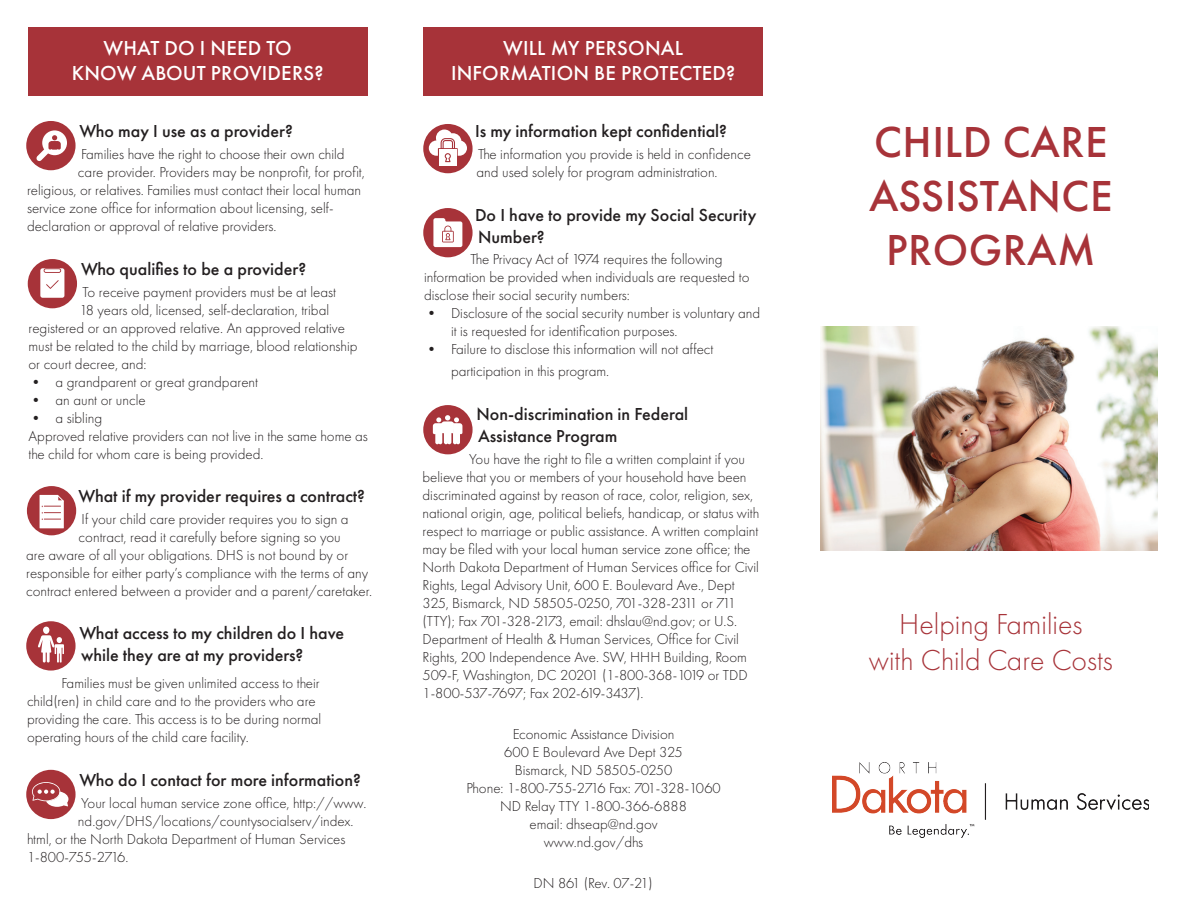
<style>
.page{position:relative;width:1188px;height:918px;background:#fff}
.page>*{position:absolute;margin:0;border:0;box-sizing:border-box;transform-origin:0 0}
.t1{font:500 45px/54px "Futura PT";letter-spacing:.01em;color:#a73339;text-align:center}
.t2{font:300 30px "Futura PT";color:#a73339}
.t3{font:500 21px "Futura PT";letter-spacing:.01em;color:#fff}
.t4{font:500 18px/21.6px "Futura PT";color:#231f20}
.t5{font:300 15px/18px "Futura PT";color:#231f20}
.t6{font:300 15px "Futura PT";letter-spacing:-.025em;color:#231f20}
</style>
<div class="page">
<div style="left:423px;top:27px;width:340px;height:68px;background:#a73339"></div>
<div style="left:28px;top:27px;width:340px;height:68px;background:#a73339"></div>
<img style="left:821px;top:326px;width:337px;height:225px">
<img style="left:833px;top:762px;width:316px;height:76px">
<div style="left:423px;top:124px;width:50px;height:49px;background:#a73339;border-radius:50%"></div>
<svg style="left:429px;top:130px;width:38px;height:37px"></svg>
<div style="left:26px;top:121px;width:50px;height:49px;background:#a73339;border-radius:50%"></div>
<div style="left:42px;top:130px;width:25px;height:25px;background:#fff;border-radius:50%"></div>
<svg style="left:36px;top:135px;width:25px;height:26px"></svg>
<div style="left:26px;top:621px;width:50px;height:50px;background:#a73339;border-radius:50%"></div>
<div style="left:43px;top:627px;width:6px;height:7px;background:#fff;border-radius:50%"></div>
<svg style="left:38px;top:635px;width:26px;height:28px"></svg>
<div style="left:26px;top:770px;width:50px;height:49px;background:#a73339;border-radius:50%"></div>
<svg style="left:32px;top:782px;width:36px;height:25px"></svg>
<div style="left:423px;top:208px;width:50px;height:49px;background:#a73339;border-radius:50%"></div>
<svg style="left:433px;top:218px;width:29px;height:29px"></svg>
<div style="left:28px;top:259px;width:49px;height:49px;background:#a73339;border-radius:50%"></div>
<div style="left:40px;top:268px;width:24px;height:30px;background:#fff;border-radius:2px"></div>
<svg style="left:44px;top:268px;width:17px;height:5px"></svg>
<svg style="left:46px;top:280px;width:13px;height:9px"></svg>
<div style="left:423px;top:405px;width:50px;height:49px;background:#a73339;border-radius:50%"></div>
<svg style="left:433px;top:415px;width:29px;height:29px"></svg>
<div style="left:27px;top:486px;width:49px;height:49px;background:#a73339;border-radius:50%"></div>
<svg style="left:40px;top:495px;width:24px;height:33px"></svg>
<p class="t3" style="left:103px;top:36px;width:190px">WHAT DO I NEED TO</p>
<p class="t3" style="left:72px;top:61px;width:253px">KNOW ABOUT PROVIDERS?</p>
<p class="t3" style="left:503px;top:36px;width:182px">WILL MY PERSONAL</p>
<p class="t3" style="left:451px;top:61px;width:286px">INFORMATION BE PROTECTED?</p>
<p class="t4" style="left:80px;top:121px;width:215px">Who may I use as a provider?</p>
<p class="t4" style="left:475px;top:121px;width:254px">Is my information kept confidential?</p>
<p class="t5" style="left:81px;top:145px;width:265px">Families have the right to choose their own child</p>
<p class="t5" style="left:78px;top:163px;width:288px">care provider. Providers may be nonprofit, for profit,</p>
<p class="t5" style="left:27px;top:181px;width:336px">religious, or relatives. Families must contact their local human</p>
<p class="t5" style="left:27px;top:199px;width:308px">service zone office for information about licensing, self-</p>
<p class="t5" style="left:27px;top:217px;width:251px">declaration or approval of relative providers.</p>
<p class="t4" style="left:81px;top:259px;width:227px">Who qualifies to be a provider?</p>
<p class="t5" style="left:82px;top:283px;width:255px">To receive payment providers must be at least</p>
<p class="t5" style="left:79px;top:301px;width:251px">18 years old, licensed, self-declaration, tribal</p>
<p class="t5" style="left:28px;top:319px;width:318px">registered or an approved relative. An approved relative</p>
<p class="t5" style="left:28px;top:337px;width:331px">must be related to the child by marriage, blood relationship</p>
<p class="t5" style="left:28px;top:355px;width:120px">or court decree, and:</p>
<p class="t5" style="left:28px;top:373px;width:231px">• a grandparent or great grandparent</p>
<p class="t5" style="left:28px;top:391px;width:119px">• an aunt or uncle</p>
<p class="t5" style="left:28px;top:409px;width:75px">• a sibling</p>
<p class="t5" style="left:28px;top:427px;width:341px">Approved relative providers can not live in the same home as the child for whom care is being provided.</p>
<p class="t4" style="left:79px;top:486px;width:288px">What if my provider requires a contract?</p>
<p class="t5" style="left:82px;top:510px;width:269px">If your child care provider requires you to sign a</p>
<p class="t5" style="left:79px;top:528px;width:264px">contract, read it carefully before signing so you</p>
<p class="t5" style="left:26px;top:546px;width:324px">are aware of all your obligations. DHS is not bound by or</p>
<p class="t5" style="left:26px;top:564px;width:343px">responsible for either party’s compliance with the terms of any</p>
<p class="t5" style="left:26px;top:582px;width:347px">contract entered between a provider and a parent/caretaker.</p>
<p class="t4" style="left:80px;top:622px;width:266px">What access to my children do I have while they are at my providers?</p>
<p class="t5" style="left:27px;top:674px;width:296px;text-indent:34px">Families must be given unlimited access to their child(ren) in child care and to the providers who are providing the care. This access is to be during normal operating hours of the child care facility.</p>
<p class="t4" style="left:80px;top:769px;width:283px">Who do I contact for more information?</p>
<p class="t5" style="left:81px;top:794px;width:287px">Your local human service zone office, http://www.</p>
<p class="t5" style="left:78px;top:812px;width:277px">nd.gov/DHS/locations/countysocialserv/index.</p>
<p class="t5" style="left:27px;top:830px;width:320px">html, or the North Dakota Department of Human Services</p>
<p class="t6" style="left:27px;top:849px;width:103px">1-800-755-2716.</p>
<p class="t5" style="left:477px;top:145px;width:276px">The information you provide is held in confidence and used solely for program administration.</p>
<p class="t4" style="left:475px;top:205px;width:283px">Do I have to provide my Social Security<br>Number?</p>
<p class="t5" style="left:424px;top:250px;width:327px;text-indent:46px">The Privacy Act of 1974 requires the following information be provided when individuals are requested to disclose their social security numbers:</p>
<p class="t5" style="left:451px;top:304px;width:311px;text-indent:-27px">• Disclosure of the social security number is voluntary and it is requested for identification purposes.</p>
<p class="t5" style="left:451px;top:339px;width:264px;line-height:21.6px;text-indent:-27px">• Failure to disclose this information will not affect participation in this program.</p>
<p class="t4" style="left:477px;top:403px;width:213px">Non-discrimination in Federal<br>Assistance Program</p>
<p class="t5" style="left:423px;top:450px;width:338px;text-indent:46px">You have the right to file a written complaint if you believe that you or members of your household have been discriminated against by reason of race, color, religion, sex, national origin, age, political beliefs, handicap, or status with respect to marriage or public assistance. A written complaint may be filed with your local human service zone office; the North Dakota Department of Human Services office for Civil Rights, Legal Advisory Unit, 600 E. Boulevard Ave., Dept 325, Bismarck, ND 58505-0250, 701-328-2311 or 711 (TTY); Fax 701-328-2173, email: dhslau@nd.gov; or U.S.<br>Department of Health &amp; Human Services, Office for Civil Rights, 200 Independence Ave. SW, HHH Building, Room 509-F, Washington, DC 20201 (1-800-368-1019 or TDD 1-800-537-7697; Fax 202-619-3437).</p>
<p class="t5" style="left:513px;top:725px;width:163px">Economic Assistance Division</p>
<p class="t5" style="left:504px;top:743px;width:180px">600 E Boulevard Ave Dept 325</p>
<p class="t5" style="left:515px;top:761px;width:159px">Bismarck, ND 58505-0250</p>
<p class="t6" style="left:466px;top:779px;width:256px">Phone: 1-800-755-2716 Fax: 701-328-1060</p>
<p class="t5" style="left:500px;top:797px;width:188px">ND Relay TTY 1-800-366-6888</p>
<p class="t5" style="left:529px;top:815px;width:130px">email: dhseap@nd.gov</p>
<p class="t5" style="left:544px;top:833px;width:101px">www.nd.gov/dhs</p>
<p class="t6" style="left:534px;top:875px;width:121px">DN 861 (Rev. 07-21)</p>
<p class="t1" style="left:869px;top:115px;width:245px">CHILD CARE<br>ASSISTANCE<br>PROGRAM</p>
<p class="t2" style="left:899px;top:607px;width:185px">Helping Families</p>
<p class="t2" style="left:869px;top:643px;width:245px">with Child Care Costs</p>
</div>
